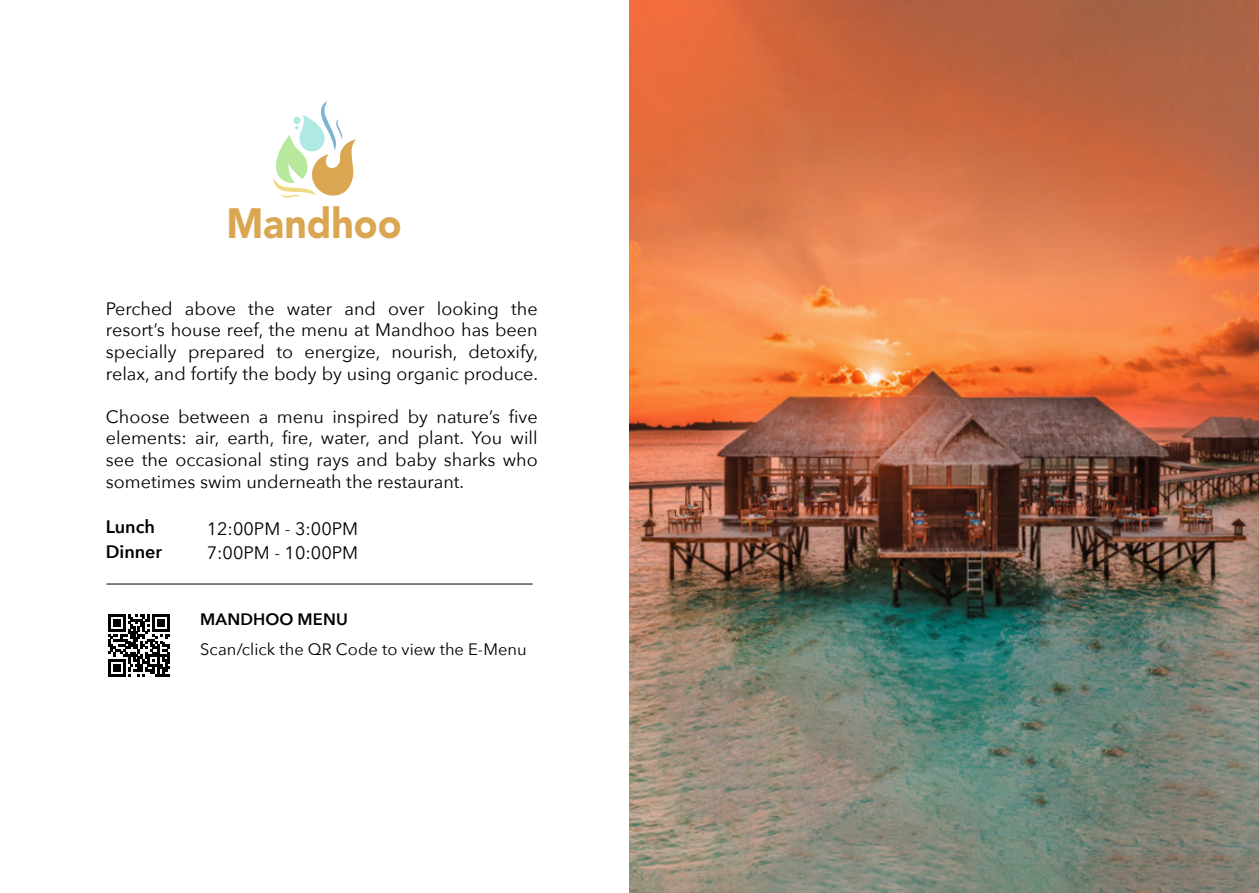
<style>
.page{position:relative;width:1259px;height:893px;background:#fff}
.page>*{position:absolute;margin:0;border:0;box-sizing:border-box;transform-origin:0 0}
.t1{font:900 42px "Avenir LT Std";color:#dba652;scale:.93 1}
.t2{font:18px/21.6px "Avenir Next";color:#000;text-align:justify}
.t3{font:600 18px "Avenir Next";color:#000}
.t4{font:16.5px "Avenir Next";color:#000}
.t5{font:600 16.5px "Avenir Next";letter-spacing:.01em;color:#000}
</style>
<div class="page">
<img style="left:629px;top:0;width:630px;height:893px">
<hr style="left:106px;top:584px;width:427px;height:1px;background:#000">
<svg style="left:108px;top:614px;width:62px;height:63px"></svg>
<svg style="left:273px;top:101px;width:83px;height:97px"></svg>
<h1 class="t1" style="left:226px;top:198px;width:190px">Mandhoo</h1>
<p class="t2" style="left:106px;top:297px;width:434px">Perched above the water and over looking the resort’s house reef, the menu at Mandhoo has been specially prepared to energize, nourish, detoxify, relax, and fortify the body by using organic produce.</p>
<p class="t2" style="left:106px;top:405px;width:433px">Choose between a menu inspired by nature’s five elements: air, earth, fire, water, and plant. You will see the occasional sting rays and baby sharks who sometimes swim underneath the restaurant.</p>
<p class="t3" style="left:106px;top:511px;width:51px">Lunch</p>
<p class="t2" style="left:207px;top:517px;width:153px">12:00PM - 3:00PM</p>
<p class="t3" style="left:106px;top:536px;width:58px">Dinner</p>
<p class="t2" style="left:207px;top:541px;width:153px">7:00PM - 10:00PM</p>
<p class="t5" style="left:200px;top:605px;width:149px">MANDHOO MENU</p>
<p class="t4" style="left:200px;top:636px;width:328px">Scan/click the QR Code to view the E-Menu</p>
</div>
